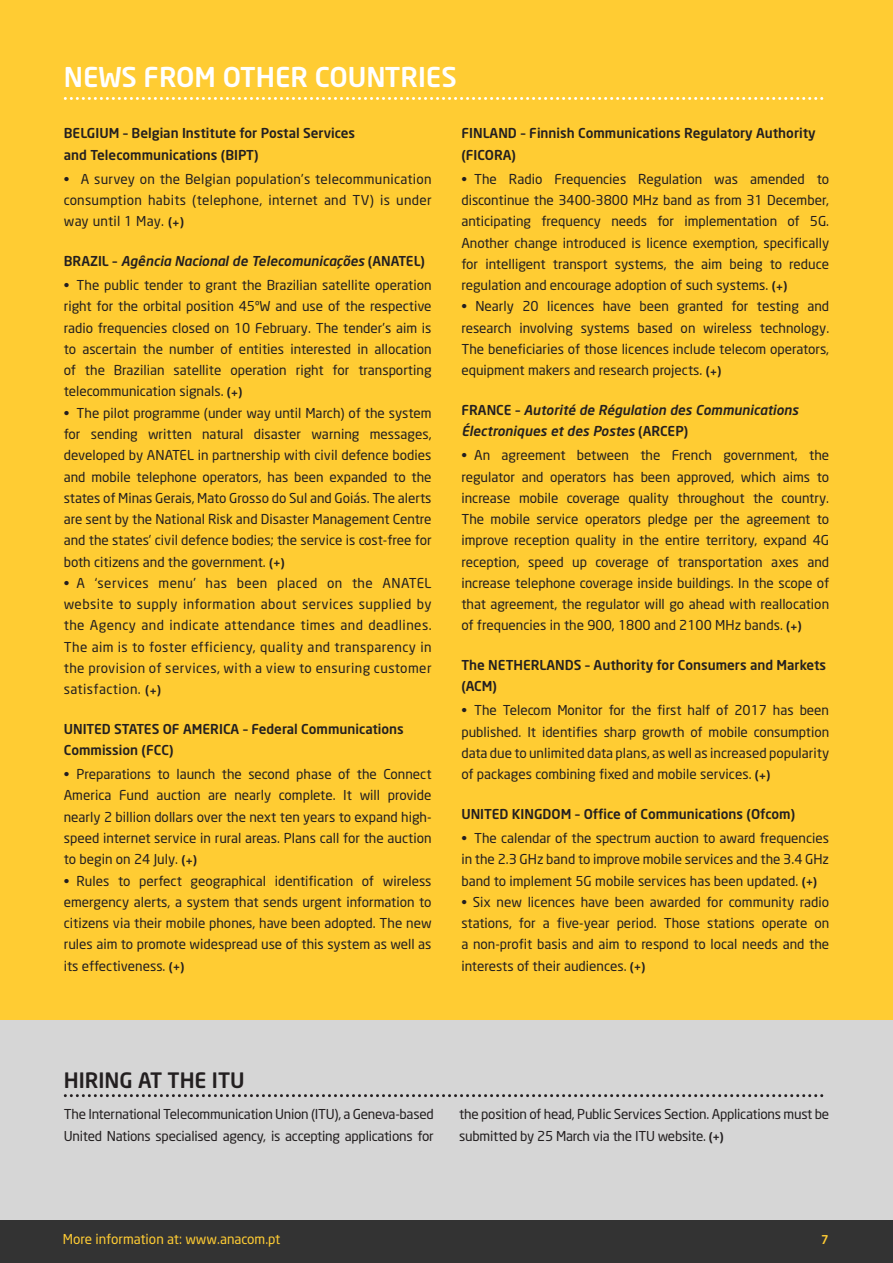
<style>
.page{position:relative;width:893px;height:1263px;background:#fff}
.page>*{position:absolute;margin:0;border:0;box-sizing:border-box;transform-origin:0 0}
.t1{font:500 27px "Neo Sans";color:#fff}
.t2{font:500 21px "Neo Sans";color:#231f20}
.t3{font:13.5px/21.3px "Neo Sans";color:#231f20;text-align:justify}
.t4{font:500 13.5px/21.3px "Neo Sans";color:#231f20}
.t5{font:13.5px/21.3px "Neo Sans";letter-spacing:-.02em;color:#231f20}
.t6{font:italic 500 13.5px/21.3px "Neo Sans";color:#231f20}
.t7{font:13.5px "Neo Sans";color:#fc3}
.t8{font:500 12px "Neo Sans";color:#fc3}
.s1{font-weight:500;font-size:12px}
.s2{font-style:normal}
</style>
<div class="page">
<div style="left:0;top:0;width:893px;height:1233px;background:#fc3"></div>
<svg style="left:65px;top:97px;width:759px;height:3px"></svg>
<div style="left:0;top:1020px;width:893px;height:222px;background:#d6d6d6"></div>
<svg style="left:65px;top:1094px;width:759px;height:3px"></svg>
<div style="left:0;top:1220px;width:893px;height:43px;background:#333"></div>
<h1 class="t1" style="left:64px;top:60px;width:395px">NEWS FROM OTHER COUNTRIES</h1>
<p class="t4" style="left:64px;top:122px;width:293px">BELGIUM – Belgian Institute for Postal Services and Telecommunications (BIPT)</p>
<p class="t3" style="left:64px;top:168px;width:369px">• A survey on the Belgian population’s telecommunication consumption habits (telephone, internet and TV) is under way until 1 May. <span class="s1">(</span><sub>+</sub><span class="s1">)</span></p>
<p class="t6" style="left:64px;top:250px;width:363px"><span class="s2">BRAZIL –</span> Agência Nacional de Telecomunicações <span class="s2">(ANATEL)</span></p>
<p class="t3" style="left:64px;top:274px;width:369px">• The public tender to grant the Brazilian satellite operation right for the orbital position 45ºW and use of the respective radio frequencies closed on 10 February. The tender’s aim is to ascertain the number of entities interested in allocation of the Brazilian satellite operation right for transporting telecommunication signals. <span class="s1">(</span><sub>+</sub><span class="s1">)</span></p>
<p class="t3" style="left:64px;top:402px;width:369px">• The pilot programme (under way until March) of the system for sending written natural disaster warning messages, developed by ANATEL in partnership with civil defence bodies and mobile telephone operators, has been expanded to the states of Minas Gerais, Mato Grosso do Sul and Goiás. The alerts are sent by the National Risk and Disaster Management Centre and the states’ civil defence bodies; the service is cost-free for both citizens and the government. <span class="s1">(</span><sub>+</sub><span class="s1">)</span></p>
<p class="t3" style="left:64px;top:572px;width:369px">• A ‘services menu’ has been placed on the ANATEL website to supply information about services supplied by the Agency and indicate attendance times and deadlines.<br>The aim is to foster efficiency, quality and transparency in the provision of services, with a view to ensuring customer satisfaction. <span class="s1">(</span><sub>+</sub><span class="s1">)</span></p>
<p class="t4" style="left:64px;top:718px;width:342px">UNITED STATES OF AMERICA – Federal Communications<br>Commission (FCC)</p>
<p class="t3" style="left:64px;top:763px;width:369px">• Preparations to launch the second phase of the Connect America Fund auction are nearly complete. It will provide nearly 2 billion dollars over the next ten years to expand high&shy;speed internet service in rural areas. Plans call for the auction to begin on 24 July. <span class="s1">(</span><sub>+</sub><span class="s1">)</span></p>
<p class="t3" style="left:64px;top:870px;width:369px">• Rules to perfect geographical identification of wireless emergency alerts, a system that sends urgent information to citizens via their mobile phones, have been adopted. The new rules aim to promote widespread use of this system as well as its effectiveness. <span class="s1">(</span><sub>+</sub><span class="s1">)</span></p>
<p class="t4" style="left:461px;top:122px;width:356px">FINLAND – Finnish Communications Regulatory Authority (FICORA)</p>
<p class="t3" style="left:461px;top:168px;width:369px">• The Radio Frequencies Regulation was amended to discontinue the 3400-3800 MHz band as from 31 December, anticipating frequency needs for implementation of 5G.<br>Another change introduced is licence exemption, specifically for intelligent transport systems, the aim being to reduce regulation and encourage adoption of such systems. <span class="s1">(</span><sub>+</sub><span class="s1">)</span></p>
<p class="t3" style="left:461px;top:296px;width:369px">• Nearly 20 licences have been granted for testing and research involving systems based on wireless technology.<br>The beneficiaries of those licences include telecom operators, equipment makers and research projects. <span class="s1">(</span><sub>+</sub><span class="s1">)</span></p>
<p class="t6" style="left:461px;top:399px;width:339px"><span class="s2">FRANCE –</span> Autorité de Régulation des Communications<br>Électroniques et des Postes <span class="s2">(ARCEP)</span></p>
<p class="t3" style="left:461px;top:444px;width:369px">• An agreement between the French government, the regulator and operators has been approved, which aims to increase mobile coverage quality throughout the country.<br>The mobile service operators pledge per the agreement to improve reception quality in the entire territory, expand 4G reception, speed up coverage of transportation axes and increase telephone coverage inside buildings. In the scope of that agreement, the regulator will go ahead with reallocation of frequencies in the 900, 1800 and 2100 MHz bands. <span class="s1">(</span><sub>+</sub><span class="s1">)</span></p>
<p class="t4" style="left:461px;top:654px;width:366px">The NETHERLANDS – Authority for Consumers and Markets (ACM)</p>
<p class="t3" style="left:461px;top:700px;width:369px">• The Telecom Monitor for the first half of 2017 has been published. It identifies sharp growth of mobile consumption data due to unlimited data plans, as well as increased popularity of packages combining fixed and mobile services. <span class="s1">(</span><sub>+</sub><span class="s1">)</span></p>
<p class="t4" style="left:461px;top:803px;width:335px">UNITED KINGDOM – Office of Communications (Ofcom)</p>
<p class="t3" style="left:461px;top:827px;width:369px">• The calendar of the spectrum auction to award frequencies in the 2.3 GHz band to improve mobile services and the 3.4 GHz band to implement 5G mobile services has been updated. <span class="s1">(</span><sub>+</sub><span class="s1">)</span></p>
<p class="t3" style="left:461px;top:891px;width:369px">• Six new licences have been awarded for community radio stations, for a five-year period. Those stations operate on a non-profit basis and aim to respond to local needs and the interests of their audiences. <span class="s1">(</span><sub>+</sub><span class="s1">)</span></p>
<h2 class="t2" style="left:64px;top:1067px;width:182px">HIRING AT THE ITU</h2>
<p class="t5" style="left:64px;top:1103px;width:371px">The International Telecommunication Union (ITU), a Geneva-based<br>United Nations specialised agency, is accepting applications for</p>
<p class="t5" style="left:459px;top:1103px;width:371px">the position of head, Public Services Section. Applications must be submitted by 25 March via the ITU website. <span class="s1">(</span><sub>+</sub><span class="s1">)</span></p>
<p class="t7" style="left:63px;top:1231px;width:219px">More information at: www.anacom.pt</p>
<p class="t8" style="left:821px;top:1232px;width:9px">7</p>
</div>
